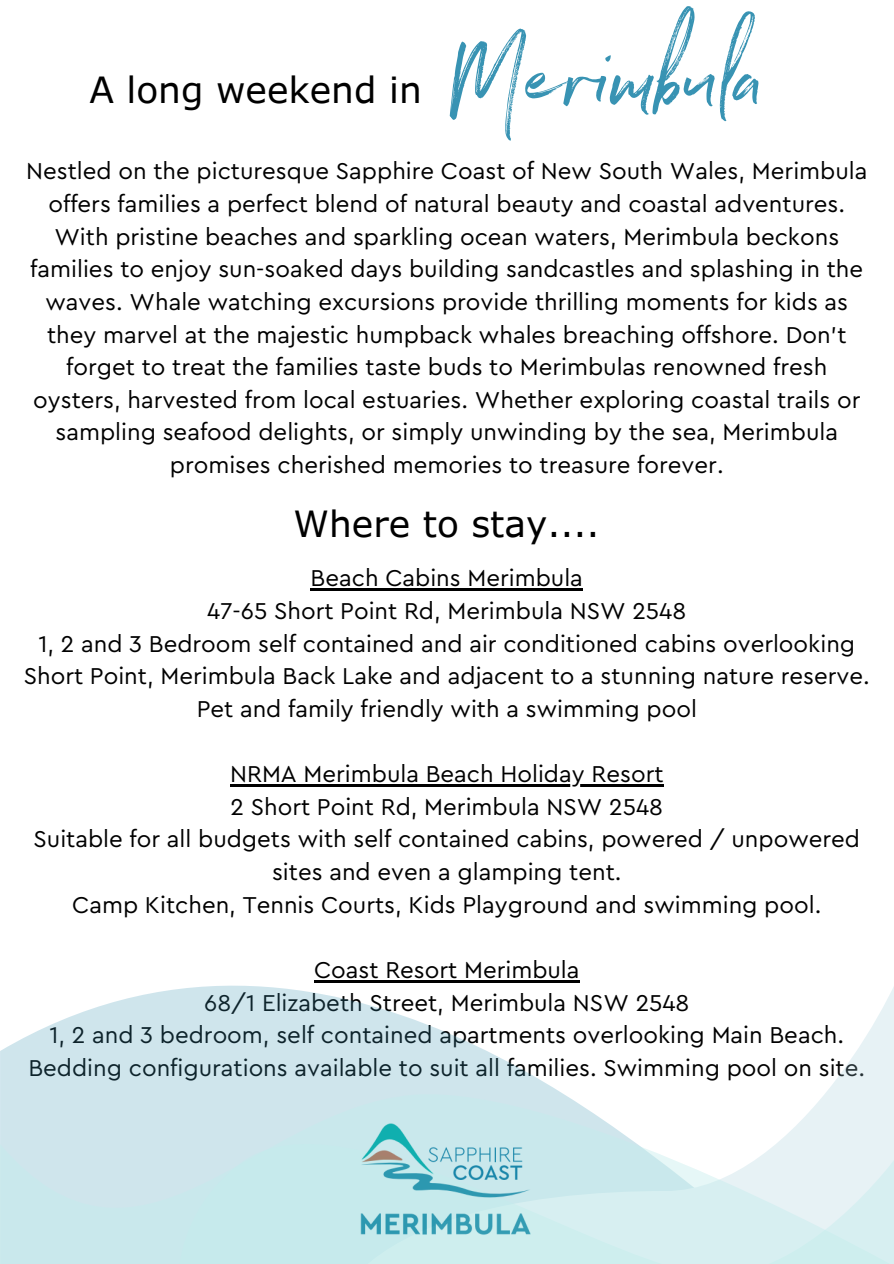
<style>
.page{position:relative;width:894px;height:1264px;background:#fff}
.page>*{position:absolute;margin:0;border:0;box-sizing:border-box;transform-origin:0 0}
.t1{font:117px "Northwell Alt";color:#3893b3}
.t2{font:36px "Verdana Pro";color:#000}
.t3{font:24px/32.7px "Cera Pro";color:#000;text-align:center}
</style>
<div class="page">
<hr style="left:310px;top:588px;width:273px;height:3px;background:#000">
<hr style="left:230px;top:784px;width:433px;height:2px;background:#000">
<svg style="left:0;top:980px;width:316px;height:113px;fill:#cfe5ec"></svg>
<svg style="left:316px;top:980px;width:577px;height:113px"></svg>
<svg style="left:0;top:1093px;width:893px;height:170px;fill:#cfe8ec"></svg>
<svg style="left:177px;top:1143px;width:716px;height:120px;background:#cae8ec"></svg>
<p class="t1" style="left:447px;top:-9px;width:321px">Merimbula</p>
<p class="t3" style="left:26px;top:156px;width:842px">Nestled on the picturesque Sapphire Coast of New South Wales, Merimbula offers families a perfect blend of natural beauty and coastal adventures.<br>With pristine beaches and sparkling ocean waters, Merimbula beckons families to enjoy sun-soaked days building sandcastles and splashing in the waves. Whale watching excursions provide thrilling moments for kids as they marvel at the majestic humpback whales breaching offshore. Don’t forget to treat the families taste buds to Merimbulas renowned fresh oysters, harvested from local estuaries. Whether exploring coastal trails or sampling seafood delights, or simply unwinding by the sea, Merimbula promises cherished memories to treasure forever.</p>
<p class="t2" style="left:293px;top:501px;width:307px">Where to stay....</p>
<p class="t2" style="left:89px;top:67px;width:334px">A long weekend in</p>
<h1 class="t3" style="left:310px;top:562px;width:274px">Beach Cabins Merimbula</h1>
<p class="t3" style="left:207px;top:595px;width:480px">47-65 Short Point Rd, Merimbula NSW 2548</p>
<h2 class="t3" style="left:24px;top:628px;width:847px">1, 2 and 3 Bedroom self contained and air conditioned cabins overlooking<br>Short Point, Merimbula Back Lake and adjacent to a stunning nature reserve.<br>Pet and family friendly with a swimming pool</h2>
<p class="t3" style="left:230px;top:758px;width:435px">NRMA Merimbula Beach Holiday Resort</p>
<p class="t3" style="left:230px;top:791px;width:434px">2 Short Point Rd, Merimbula NSW 2548</p>
<p class="t3" style="left:33px;top:823px;width:827px">Suitable for all budgets with self contained cabins, powered / unpowered sites and even a glamping tent.</p>
<p class="t3" style="left:72px;top:889px;width:750px">Camp Kitchen, Tennis Courts, Kids Playground and swimming pool.</p>
<p class="t3" style="left:314px;top:954px;width:267px">Coast Resort Merimbula</p>
<p class="t3" style="left:204px;top:986px;width:486px">68/1 Elizabeth Street, Merimbula NSW 2548</p>
<p class="t3" style="left:28px;top:1019px;width:838px">1, 2 and 3 bedroom, self contained apartments overlooking Main Beach.<br>Bedding configurations available to suit all families. Swimming pool on site.</p>
</div>
